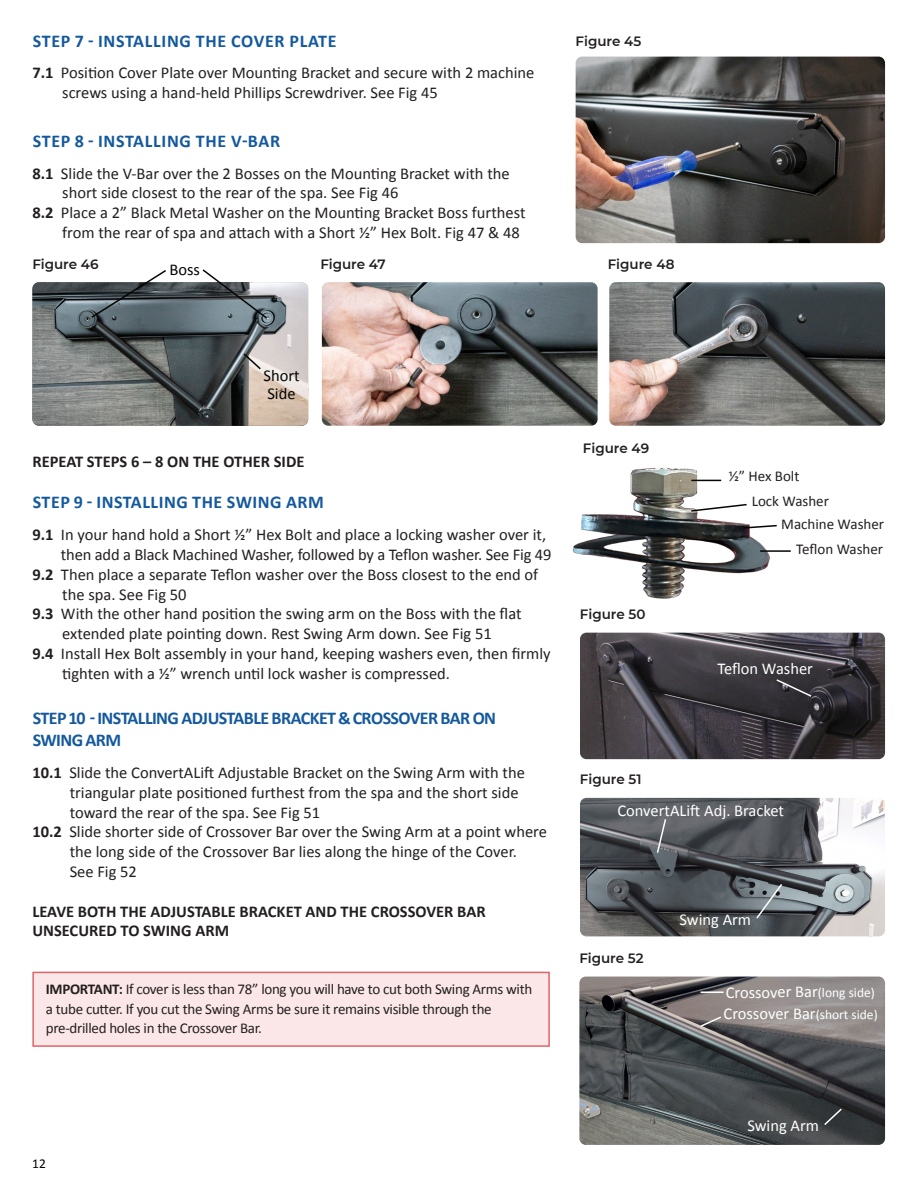
<style>
.page{position:relative;width:918px;height:1188px;background:#fff}
.page>*{position:absolute;margin:0;border:0;box-sizing:border-box;transform-origin:0 0}
.t1{font:700 18px "Calibri";letter-spacing:-.03em;color:#14599e}
.t2{font:700 18px "Calibri";letter-spacing:.04em;color:#14599e}
.t3{font:700 18px "Calibri";letter-spacing:.02em;color:#14599e}
.t4{font:16.5px "Calibri";color:#231f20}
.t5{font:700 16.5px "Calibri";color:#231f20}
.t6{font:16.5px "Calibri";color:#fff}
.t7{font:16.5px "Calibri";color:#040503}
.t8{font:15px/19.5px "Calibri";letter-spacing:-.02em;color:#231f20}
.t9{font:15px "Calibri";color:#231f20}
.t10{font:600 13.5px "Montserrat";color:#231f20}
.t11{font:13.5px "Calibri";letter-spacing:-.01em;color:#fff}
.t12{font:13.5px "Calibri";color:#040503}
.s1{font-weight:700}
.s2{font-size:13.5px}
</style>
<div class="page">
<img style="left:32px;top:282px;width:276px;height:144px">
<img style="left:576px;top:57px;width:309px;height:186px">
<img style="left:322px;top:282px;width:276px;height:144px">
<img style="left:609px;top:282px;width:276px;height:144px">
<svg style="left:242px;top:352px;width:20px;height:19px"></svg>
<img style="left:573px;top:468px;width:197px;height:131px">
<img style="left:580px;top:798px;width:305px;height:138px">
<img style="left:580px;top:633px;width:305px;height:126px">
<svg style="left:656px;top:817px;width:11px;height:37px"></svg>
<svg style="left:755px;top:882px;width:29px;height:38px"></svg>
<hr style="left:691px;top:480px;width:30px;height:1px;background:#040503">
<svg style="left:690px;top:503px;width:58px;height:10px"></svg>
<svg style="left:742px;top:524px;width:35px;height:6px"></svg>
<hr style="left:760px;top:550px;width:31px;height:2px;background:#040503">
<svg style="left:775px;top:678px;width:38px;height:20px"></svg>
<img style="left:579px;top:977px;width:306px;height:168px">
<svg style="left:823px;top:1107px;width:20px;height:20px"></svg>
<svg style="left:699px;top:1015px;width:24px;height:13px"></svg>
<hr style="left:701px;top:991px;width:23px;height:2px;background:#fff">
<div style="left:32px;top:972px;width:518px;height:75px;background:#fce7e8"></div>
<svg style="left:90px;top:270px;width:78px;height:49px"></svg>
<svg style="left:201px;top:269px;width:67px;height:51px"></svg>
<p class="t2" style="left:33px;top:29px;width:305px">STEP 7 - INSTALLING THE COVER PLATE</p>
<p class="t10" style="left:576px;top:32px;width:67px">Figure 45</p>
<p class="t4" style="left:32px;top:61px;width:504px"><span class="s1">7.1</span> Position Cover Plate over Mounting Bracket and secure with 2 machine</p>
<p class="t4" style="left:62px;top:81px;width:377px">screws using a hand-held Phillips Screwdriver. See Fig 45</p>
<p class="t2" style="left:33px;top:128px;width:249px">STEP 8 - INSTALLING THE V-BAR</p>
<p class="t4" style="left:32px;top:162px;width:479px"><span class="s1">8.1</span> Slide the V-Bar over the 2 Bosses on the Mounting Bracket with the</p>
<p class="t4" style="left:62px;top:182px;width:338px">short side closest to the rear of the spa. See Fig 46</p>
<p class="t4" style="left:32px;top:201px;width:495px"><span class="s1">8.2</span> Place a 2” Black Metal Washer on the Mounting Bracket Boss furthest</p>
<p class="t4" style="left:62px;top:221px;width:459px">from the rear of spa and attach with a Short ½” Hex Bolt. Fig 47 &amp; 48</p>
<p class="t10" style="left:32px;top:255px;width:68px">Figure 46</p>
<p class="t10" style="left:320px;top:255px;width:67px">Figure 47</p>
<p class="t10" style="left:608px;top:255px;width:68px">Figure 48</p>
<p class="t7" style="left:169px;top:258px;width:32px">Boss</p>
<p class="t7" style="left:263px;top:364px;width:38px">Short</p>
<p class="t7" style="left:267px;top:382px;width:30px">Side</p>
<p class="t5" style="left:32px;top:450px;width:274px">REPEAT STEPS 6 – 8 ON THE OTHER SIDE</p>
<p class="t3" style="left:33px;top:489px;width:293px">STEP 9 - INSTALLING THE SWING ARM</p>
<p class="t4" style="left:32px;top:523px;width:515px"><span class="s1">9.1</span> In your hand hold a Short ½” Hex Bolt and place a locking washer over it,</p>
<p class="t4" style="left:61px;top:543px;width:492px">then add a Black Machined Washer, followed by a Teflon washer. See Fig 49</p>
<p class="t4" style="left:32px;top:563px;width:507px"><span class="s1">9.2</span> Then place a separate Teflon washer over the Boss closest to the end of</p>
<p class="t4" style="left:62px;top:583px;width:126px">the spa. See Fig 50</p>
<p class="t4" style="left:32px;top:602px;width:491px"><span class="s1">9.3</span> With the other hand position the swing arm on the Boss with the flat</p>
<p class="t4" style="left:62px;top:622px;width:431px">extended plate pointing down. Rest Swing Arm down. See Fig 51</p>
<p class="t4" style="left:32px;top:642px;width:520px"><span class="s1">9.4</span> Install Hex Bolt assembly in your hand, keeping washers even, then firmly</p>
<p class="t4" style="left:62px;top:662px;width:389px">tighten with a ½” wrench until lock washer is compressed.</p>
<p class="t1" style="left:33px;top:706px;width:465px">STEP 10 - INSTALLING ADJUSTABLE BRACKET &amp; CROSSOVER BAR ON</p>
<p class="t1" style="left:33px;top:727px;width:90px">SWING ARM</p>
<p class="t4" style="left:32px;top:761px;width:494px"><span class="s1">10.1</span> Slide the ConvertALift Adjustable Bracket on the Swing Arm with the</p>
<p class="t4" style="left:70px;top:781px;width:450px">triangular plate positioned furthest from the spa and the short side</p>
<p class="t4" style="left:70px;top:801px;width:252px">toward the rear of the spa. See Fig 51</p>
<p class="t4" style="left:32px;top:821px;width:516px"><span class="s1">10.2</span> Slide shorter side of Crossover Bar over the Swing Arm at a point where</p>
<p class="t4" style="left:70px;top:840px;width:449px">the long side of the Crossover Bar lies along the hinge of the Cover.</p>
<p class="t4" style="left:70px;top:860px;width:69px">See Fig 52</p>
<p class="t5" style="left:32px;top:900px;width:455px">LEAVE BOTH THE ADJUSTABLE BRACKET AND THE CROSSOVER BAR</p>
<p class="t5" style="left:32px;top:919px;width:198px">UNSECURED TO SWING ARM</p>
<p class="t8" style="left:46px;top:979px;width:488px"><span class="s1">IMPORTANT:</span> If cover is less than 78” long you will have to cut both Swing Arms with a tube cutter. If you cut the Swing Arms be sure it remains visible through the</p>
<p class="t8" style="left:46px;top:1018px;width:218px">pre-drilled holes in the Crossover Bar.</p>
<p class="t10" style="left:583px;top:438px;width:68px">Figure 49</p>
<p class="t10" style="left:580px;top:605px;width:67px">Figure 50</p>
<p class="t10" style="left:580px;top:770px;width:63px">Figure 51</p>
<p class="t8" style="left:729px;top:466px;width:72px">1/2” Hex Bolt</p>
<p class="t9" style="left:752px;top:490px;width:79px">Lock Washer</p>
<p class="t9" style="left:781px;top:514px;width:104px">Machine Washer</p>
<p class="t9" style="left:796px;top:538px;width:88px">Teflon Washer</p>
<p class="t6" style="left:717px;top:657px;width:97px">Teflon Washer</p>
<p class="t6" style="left:617px;top:799px;width:168px">ConvertALift Adj. Bracket</p>
<p class="t10" style="left:579px;top:949px;width:66px">Figure 52</p>
<p class="t6" style="left:679px;top:908px;width:73px">Swing Arm</p>
<p class="t6" style="left:725px;top:981px;width:94px;rotate:-1deg">Crossover Bar</p>
<p class="t11" style="left:818px;top:983px;width:59px">(long side)</p>
<p class="t6" style="left:724px;top:1002px;width:156px">Crossover Bar<span class="s2">(short side)</span></p>
<p class="t12" style="left:32px;top:1154px;width:15px">12</p>
<p class="t6" style="left:747px;top:1114px;width:73px">Swing Arm</p>
</div>
